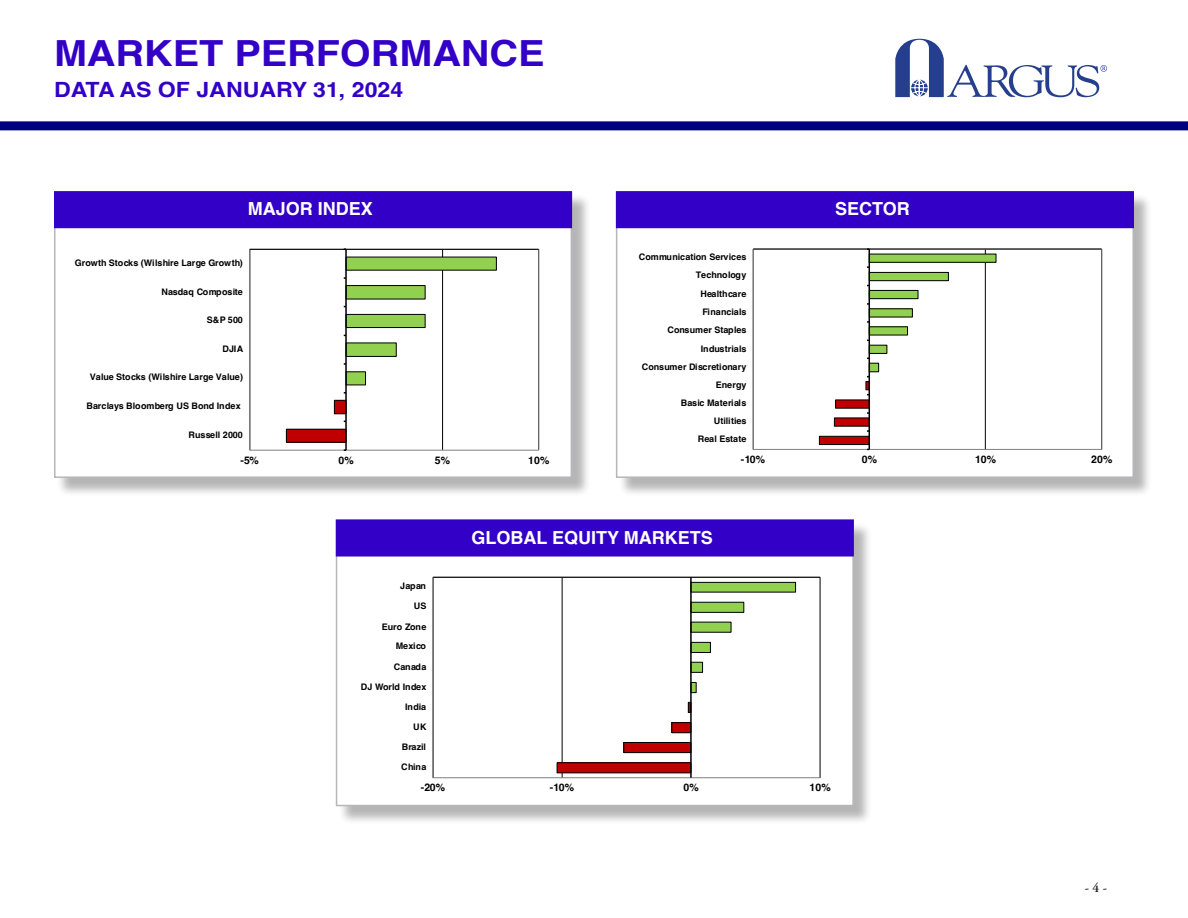
<style>
.page{position:relative;width:1188px;height:918px;background:#fff}
.page>*{position:absolute;margin:0;border:0;box-sizing:border-box;transform-origin:0 0}
.ConCall_Page_Head{font:700 36px "Helvetica";color:#3200c7;scale:1.1 1}
.ConCall_Page_Head-2{font:700 21px "Helvetica";color:#3200c7;scale:1.1 1}
.t1{font:700 18px "Helvetica";color:#fff}
.t2{font:600 13.5px "Adobe Garamond Pro";color:#231f20}
.t3{font:700 10.5px "Helvetica";letter-spacing:.015em;color:#000}
.t4{font:700 9px/18.1px "Helvetica";color:#000;text-align:right}
.t5{font:700 9px "Helvetica";letter-spacing:.025em;color:#000}
.t6{font:700 9px "Helvetica";letter-spacing:-.025em;color:#000}
</style>
<div class="page">
<div style="left:0;top:121px;width:1188px;height:9px;background:#000080"></div>
<svg style="left:895px;top:39px;width:212px;height:58px"></svg>
<div style="left:56px;top:193px;width:535px;height:304px;background:#231f20;opacity:.33"></div>
<div style="left:54px;top:191px;width:518px;height:287px;background:#fff;border:2px solid #b6b7bb"></div>
<div style="left:618px;top:193px;width:535px;height:304px;background:#231f20;opacity:.33"></div>
<div style="left:616px;top:191px;width:518px;height:287px;background:#fff;border:2px solid #b6b7bb"></div>
<div style="left:54px;top:191px;width:518px;height:37px;background:#3200c7;border:2px solid #3200c7"></div>
<div style="left:616px;top:191px;width:518px;height:37px;background:#3200c7;border:2px solid #3200c7"></div>
<div style="left:338px;top:522px;width:535px;height:303px;background:#231f20;opacity:.33"></div>
<div style="left:336px;top:519px;width:518px;height:287px;background:#fff;border:2px solid #b6b7bb"></div>
<div style="left:336px;top:519px;width:518px;height:38px;background:#3200c7;border:2px solid #3200c7"></div>
<hr style="left:442px;top:249px;width:1px;height:201px;background:#000">
<div style="left:249px;top:249px;width:290px;height:202px;border:1px solid #808080"></div>
<div style="left:334px;top:400px;width:12px;height:14px;background:#c00000"></div>
<div style="left:334px;top:400px;width:12px;height:14px;border:1px solid #000"></div>
<div style="left:286px;top:429px;width:60px;height:13px;background:#c00000"></div>
<div style="left:286px;top:429px;width:60px;height:14px;border:1px solid #000"></div>
<hr style="left:250px;top:249px;width:289px;height:1px;background:#000">
<hr style="left:345px;top:249px;width:2px;height:201px;background:#000">
<svg style="left:344px;top:256px;width:153px;height:130px"></svg>
<hr style="left:985px;top:249px;width:1px;height:201px;background:#000">
<div style="left:753px;top:249px;width:349px;height:201px;border:1px solid #808080"></div>
<div style="left:869px;top:254px;width:127px;height:8px;background:#92d050"></div>
<div style="left:869px;top:254px;width:127px;height:9px;border:1px solid #000"></div>
<div style="left:869px;top:272px;width:79px;height:9px;background:#92d050"></div>
<div style="left:869px;top:272px;width:80px;height:9px;border:1px solid #000"></div>
<div style="left:869px;top:290px;width:49px;height:9px;background:#92d050"></div>
<div style="left:869px;top:290px;width:49px;height:9px;border:1px solid #000"></div>
<div style="left:869px;top:309px;width:43px;height:8px;background:#92d050"></div>
<div style="left:869px;top:327px;width:39px;height:8px;background:#92d050"></div>
<div style="left:869px;top:345px;width:18px;height:8px;background:#92d050"></div>
<div style="left:869px;top:345px;width:18px;height:9px;border:1px solid #000"></div>
<div style="left:869px;top:363px;width:10px;height:9px;background:#92d050"></div>
<div style="left:869px;top:363px;width:10px;height:9px;border:1px solid #000"></div>
<hr style="left:753px;top:249px;width:349px;height:1px;background:#000">
<hr style="left:869px;top:249px;width:1px;height:200px;background:#000">
<svg style="left:819px;top:376px;width:51px;height:74px"></svg>
<hr style="left:562px;top:577px;width:1px;height:201px;background:#000">
<hr style="left:820px;top:577px;width:1px;height:201px;background:#000">
<div style="left:433px;top:577px;width:387px;height:201px;border:1px solid #808080"></div>
<svg style="left:688px;top:702px;width:2px;height:11px"></svg>
<div style="left:672px;top:723px;width:19px;height:10px;background:#c00000"></div>
<div style="left:671px;top:722px;width:20px;height:11px;border:1px solid #000"></div>
<div style="left:624px;top:742px;width:67px;height:11px;background:#c00000"></div>
<div style="left:623px;top:742px;width:68px;height:11px;border:1px solid #000"></div>
<div style="left:557px;top:763px;width:134px;height:10px;background:#c00000"></div>
<div style="left:557px;top:762px;width:134px;height:11px;border:1px solid #000"></div>
<svg style="left:692px;top:582px;width:104px;height:111px"></svg>
<hr style="left:433px;top:577px;width:387px;height:1px;background:#000">
<hr style="left:690px;top:577px;width:2px;height:201px;background:#000">
<p class="ConCall_Page_Head" style="left:54px;top:31px;width:447px">MARKET PERFORMANCE</p>
<p class="ConCall_Page_Head-2" style="left:54px;top:77px;width:319px">DATA AS OF JANUARY 31, 2024</p>
<p class="t1" style="left:248px;top:198px;width:127px">MAJOR INDEX</p>
<p class="t1" style="left:835px;top:198px;width:76px">SECTOR</p>
<p class="t4" style="left:75px;top:254px;width:169px">Growth Stocks (Wilshire Large Growth)</p>
<p class="t4" style="left:161px;top:283px;width:83px">Nasdaq Composite</p>
<p class="t4" style="left:207px;top:312px;width:37px">S&amp;P 500</p>
<p class="t4" style="left:222px;top:341px;width:22px">DJIA</p>
<p class="t4" style="left:90px;top:369px;width:155px">Value Stocks (Wilshire Large Value)</p>
<p class="t5" style="left:86px;top:401px;width:156px">Barclays Bloomberg US Bond Index</p>
<p class="t5" style="left:188px;top:429px;width:56px">Russell 2000</p>
<p class="t3" style="left:240px;top:454px;width:20px">-5%</p>
<p class="t3" style="left:339px;top:454px;width:17px">0%</p>
<p class="t3" style="left:435px;top:454px;width:17px">5%</p>
<p class="t3" style="left:528px;top:454px;width:23px">10%</p>
<p class="t4" style="left:639px;top:249px;width:109px">Communication Services<br>Technology<br>Healthcare<br>Financials<br>Consumer Staples<br>Industrials<br>Consumer Discretionary<br>Energy<br>Basic Materials<br>Utilities<br>Real Estate</p>
<p class="t3" style="left:741px;top:453px;width:26px">-10%</p>
<p class="t3" style="left:862px;top:453px;width:17px">0%</p>
<p class="t3" style="left:975px;top:453px;width:23px">10%</p>
<p class="t3" style="left:1091px;top:453px;width:23px">20%</p>
<p class="t4" style="left:400px;top:578px;width:27px">Japan</p>
<p class="t4" style="left:414px;top:598px;width:14px">US</p>
<p class="t4" style="left:382px;top:618px;width:46px">Euro Zone</p>
<p class="t4" style="left:396px;top:638px;width:32px">Mexico</p>
<p class="t4" style="left:394px;top:659px;width:34px">Canada</p>
<p class="t6" style="left:361px;top:681px;width:67px">DJ World Index</p>
<p class="t4" style="left:405px;top:699px;width:22px">India</p>
<p class="t4" style="left:413px;top:718px;width:15px">UK</p>
<p class="t4" style="left:402px;top:739px;width:26px">Brazil</p>
<p class="t4" style="left:401px;top:759px;width:27px">China</p>
<p class="t1" style="left:472px;top:526px;width:243px">GLOBAL EQUITY MARKETS</p>
<p class="t3" style="left:421px;top:781px;width:26px">-20%</p>
<p class="t3" style="left:550px;top:781px;width:26px">-10%</p>
<p class="t3" style="left:683px;top:781px;width:17px">0%</p>
<p class="t3" style="left:809px;top:781px;width:23px">10%</p>
<h3 class="t2" style="left:1085px;top:880px;width:24px">- 4 -</h3>
</div>
